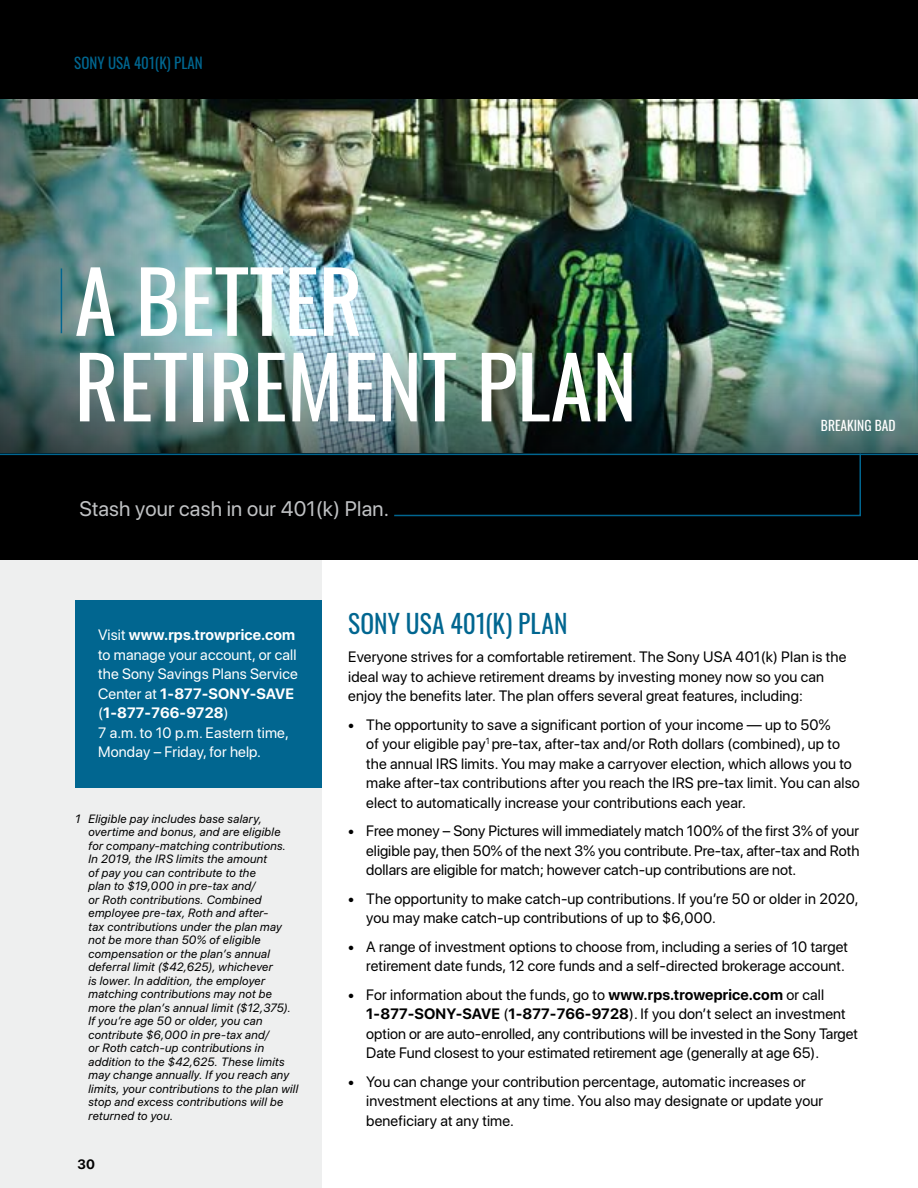
<style>
.page{position:relative;width:918px;height:1188px;background:#fff}
.page>*{position:absolute;margin:0;border:0;box-sizing:border-box;transform-origin:0 0}
.t1{font:84.6px/85.5px "Oswald";color:#fff}
.t2{font:25.5px "Oswald";letter-spacing:.005em;color:#016690}
.t3{font:21px "SF Pro Display";letter-spacing:.01em;color:#c0c2c4}
.t4{font:15px/19.5px "SF Pro Display";letter-spacing:.01em;color:#000}
.t5{font:15px/19.5px "SF Pro Display";letter-spacing:.01em;color:#fff}
.t6{font:15px "Oswald";color:#016690}
.t7{font:13.5px "Oswald";color:#fff}
.t8{font:700 13.5px "SF Pro Display";color:#000}
.t9{font:italic 12px/13.5px "SF Pro Display";letter-spacing:.025em;color:#000}
.s1{font-weight:700}
</style>
<div class="page">
<div style="left:0;top:560px;width:321px;height:628px;background:#eeefef"></div>
<hr style="left:917px;top:585px;width:1px;height:603px;background:#000">
<img style="left:321px;top:99px;width:596px;height:200px">
<img style="left:917px;top:99px;width:1px;height:200px">
<div style="left:0;top:0;width:918px;height:99px;background:#000"></div>
<img style="left:0;top:99px;width:321px;height:200px">
<img style="left:0;top:299px;width:918px;height:155px">
<hr style="left:917px;top:415px;width:1px;height:171px;background:#000">
<hr style="left:61px;top:268px;width:1px;height:65px;background:#016690">
<div style="left:0;top:454px;width:918px;height:106px;background:#000"></div>
<svg style="left:393px;top:452px;width:469px;height:65px"></svg>
<div style="left:75px;top:600px;width:246px;height:188px;background:#016690"></div>
<hr style="left:0;top:454px;width:918px;height:1px;background:#016690">
<p class="t6" style="left:74px;top:50px;width:130px">SONY USA 401(K) PLAN</p>
<h1 class="t1" style="left:75px;top:250px;width:564px">A BETTER<br>RETIREMENT PLAN</h1>
<h3 class="t3" style="left:80px;top:496px;width:311px">Stash your cash in our 401(k) Plan.</h3>
<p class="t7" style="left:821px;top:414px;width:76px">BREAKING BAD</p>
<p class="t5" style="left:98px;top:625px;width:201px">Visit <span class="s1">www.rps.trowprice.com </span>to manage your account, or call the Sony Savings Plans Service<br>Center at <span class="s1">1-877-SONY-SAVE </span>(<span class="s1">1-877-766-9728</span>)<br>7 a.m. to 10 p.m. Eastern time,<br>Monday – Friday, for help.</p>
<p class="t9" style="left:88px;top:811px;width:211px;text-indent:-14px">1 Eligible pay includes base salary, overtime and bonus, and are eligible for company-matching contributions.<br>In 2019, the IRS limits the amount<br>of pay you can contribute to the<br>plan to $19,000 in pre-tax and/<br>or Roth contributions. Combined employee pre-tax, Roth and after-<br>tax contributions under the plan may not be more than 50% of eligible compensation or the plan’s annual deferral limit ($42,625), whichever<br>is lower. In addition, the employer matching contributions may not be more the plan’s annual limit ($12,375).<br>If you’re age 50 or older, you can contribute $6,000 in pre-tax and/<br>or Roth catch-up contributions in addition to the $42,625. These limits may change annually. If you reach any limits, your contributions to the plan will stop and excess contributions will be returned to you.</p>
<p class="t8" style="left:77px;top:1156px;width:19px">30</p>
<h2 class="t2" style="left:348px;top:601px;width:221px">SONY USA 401(K) PLAN</h2>
<p class="t4" style="left:348px;top:647px;width:500px">Everyone strives for a comfortable retirement. The Sony USA 401(k) Plan is the ideal way to achieve retirement dreams by investing money now so you can enjoy the benefits later. The plan offers several great features, including:</p>
<p class="t4" style="left:366px;top:715px;width:495px;text-indent:-18px">• The opportunity to save a significant portion of your income — up to 50%<br>of your eligible pay<sup>1</sup> pre-tax, after-tax and/or Roth dollars (combined), up to the annual IRS limits. You may make a carryover election, which allows you to make after-tax contributions after you reach the IRS pre-tax limit. You can also elect to automatically increase your contributions each year.</p>
<p class="t4" style="left:366px;top:821px;width:495px;text-align:justify;text-indent:-18px">• Free money – Sony Pictures will immediately match 100% of the first 3% of your eligible pay, then 50% of the next 3% you contribute. Pre-tax, after-tax and Roth dollars are eligible for match; however catch-up contributions are not.</p>
<p class="t4" style="left:366px;top:889px;width:494px;text-indent:-18px">• The opportunity to make catch-up contributions. If you’re 50 or older in 2020, you may make catch-up contributions of up to $6,000.</p>
<p class="t4" style="left:348px;top:937px;width:501px;text-align:right">• A range of investment options to choose from, including a series of 10 target retirement date funds, 12 core funds and a self-directed brokerage account.</p>
<p class="t4" style="left:366px;top:985px;width:493px;text-indent:-18px">• For information about the funds, go to <span class="s1">www.rps.troweprice.com</span> or call <span class="s1">1-877-SONY-SAVE</span> (<span class="s1">1-877-766-9728</span>). If you don’t select an investment option or are auto-enrolled, any contributions will be invested in the Sony Target Date Fund closest to your estimated retirement age (generally at age 65).</p>
<p class="t4" style="left:366px;top:1072px;width:458px;text-indent:-18px">• You can change your contribution percentage, automatic increases or investment elections at any time. You also may designate or update your beneficiary at any time.</p>
</div>
